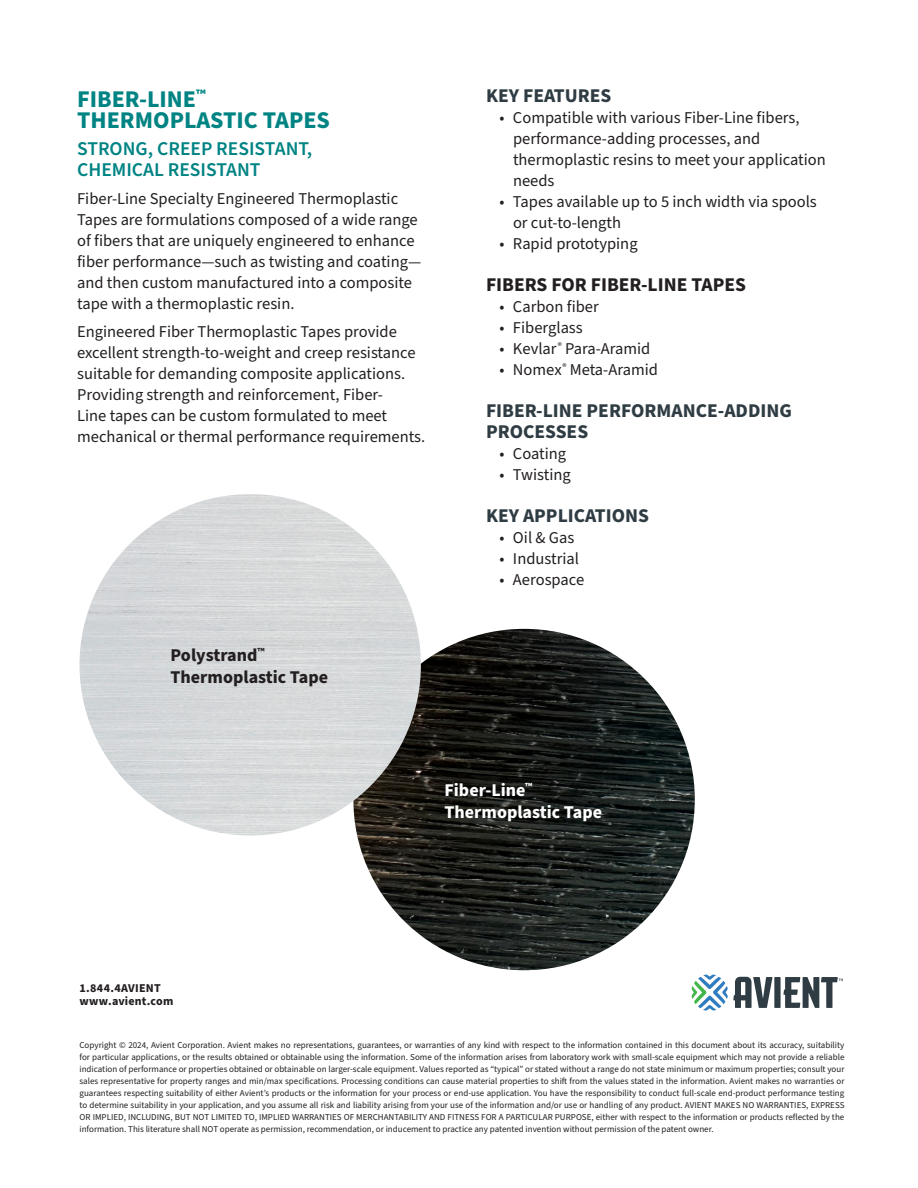
<style>
.page{position:relative;width:918px;height:1188px;background:#fff}
.page>*{position:absolute;margin:0;border:0;box-sizing:border-box;transform-origin:0 0}
.t1{font:700 24px/21px "Source Sans Pro";color:#008383}
.t2{font:700 19.5px/21px "Source Sans Pro";color:#2f3c43}
.t3{font:600 19.5px/21px "Source Sans Pro";color:#008383}
.t4{font:700 19.5px "Source Sans Pro";color:#231f20}
.t5{font:700 18px/21.6px "Source Sans Pro";color:#231f20}
.t6{font:700 18px/21.6px "Source Sans Pro";color:#fff}
.t7{font:16.5px/21px "Source Sans Pro";color:#231f20}
.sub_sub{font:700 12px/13.5px "Source Sans Pro";letter-spacing:.015em;color:#231f20}
.t8{font:9px/12px "Source Sans Pro";color:#231f20;text-align:justify}
</style>
<div class="page">
<svg style="left:692px;top:975px;width:151px;height:36px"></svg>
<img style="left:353px;top:629px;width:342px;height:341px;border-radius:171px">
<p class="t1" style="left:77px;top:89px;width:254px">FIBER-LINE<sup>™<br></sup>THERMOPLASTIC TAPES</p>
<p class="t3" style="left:77px;top:139px;width:237px">STRONG, CREEP RESISTANT,<br>CHEMICAL RESISTANT</p>
<p class="t7" style="left:77px;top:189px;width:346px">Fiber-Line Specialty Engineered Thermoplastic Tapes are formulations composed of a wide range of fibers that are uniquely engineered to enhance fiber performance—such as twisting and coating— and then custom manufactured into a composite tape with a thermoplastic resin.</p>
<p class="t7" style="left:77px;top:321px;width:350px">Engineered Fiber Thermoplastic Tapes provide excellent strength-to-weight and creep resistance suitable for demanding composite applications.<br>Providing strength and reinforcement, Fiber-<br>Line tapes can be custom formulated to meet mechanical or thermal performance requirements.</p>
<p class="t5" style="left:171px;top:645px;width:159px">Polystrand<sup>™<br></sup>Thermoplastic Tape</p>
<p class="t2" style="left:486px;top:86px;width:127px">KEY FEATURES</p>
<p class="t7" style="left:513px;top:108px;width:314px;text-indent:-14px">• Compatible with various Fiber-Line fibers, performance-adding processes, and thermoplastic resins to meet your application needs</p>
<p class="t7" style="left:513px;top:192px;width:305px;text-indent:-14px">• Tapes available up to 5 inch width via spools or cut-to-length</p>
<p class="t7" style="left:500px;top:234px;width:140px">• Rapid prototyping</p>
<p class="t4" style="left:486px;top:271px;width:262px">FIBERS FOR FIBER-LINE TAPES</p>
<p class="t7" style="left:500px;top:297px;width:101px">• Carbon fiber</p>
<p class="t7" style="left:500px;top:318px;width:85px">• Fiberglass</p>
<p class="t7" style="left:500px;top:339px;width:152px">• Kevlar<sup>®</sup> Para-Aramid</p>
<p class="t7" style="left:500px;top:360px;width:160px">• Nomex<sup>®</sup> Meta-Aramid</p>
<p class="t2" style="left:486px;top:401px;width:307px">FIBER-LINE PERFORMANCE-ADDING<br>PROCESSES</p>
<p class="t7" style="left:500px;top:444px;width:68px">• Coating</p>
<p class="t7" style="left:500px;top:465px;width:73px">• Twisting</p>
<p class="t2" style="left:486px;top:506px;width:165px">KEY APPLICATIONS</p>
<p class="t7" style="left:500px;top:528px;width:76px">• Oil &amp; Gas</p>
<p class="t7" style="left:500px;top:549px;width:81px">• Industrial</p>
<p class="t7" style="left:500px;top:570px;width:86px">• Aerospace</p>
<p class="t6" style="left:444px;top:780px;width:159px">Fiber-Line<sup>™<br></sup>Thermoplastic Tape</p>
<p class="sub_sub" style="left:80px;top:981px;width:95px">1.844.4AVIENT www.avient.com</p>
<p class="t8" style="left:80px;top:1039px;width:767px">Copyright © 2024, Avient Corporation. Avient makes no representations, guarantees, or warranties of any kind with respect to the information contained in this document about its accuracy, suitability for particular applications, or the results obtained or obtainable using the information. Some of the information arises from laboratory work with small-scale equipment which may not provide a reliable indication of performance or properties obtained or obtainable on larger-scale equipment. Values reported as “typical” or stated without a range do not state minimum or maximum properties; consult your sales representative for property ranges and min/max specifications. Processing conditions can cause material properties to shift from the values stated in the information. Avient makes no warranties or guarantees respecting suitability of either Avient’s products or the information for your process or end-use application. You have the responsibility to conduct full-scale end-product performance testing to determine suitability in your application, and you assume all risk and liability arising from your use of the information and/or use or handling of any product. AVIENT MAKES NO WARRANTIES, EXPRESS OR IMPLIED, INCLUDING, BUT NOT LIMITED TO, IMPLIED WARRANTIES OF MERCHANTABILITY AND FITNESS FOR A PARTICULAR PURPOSE, either with respect to the information or products reflected by the information. This literature shall NOT operate as permission, recommendation, or inducement to practice any patented invention without permission of the patent owner.</p>
</div>
